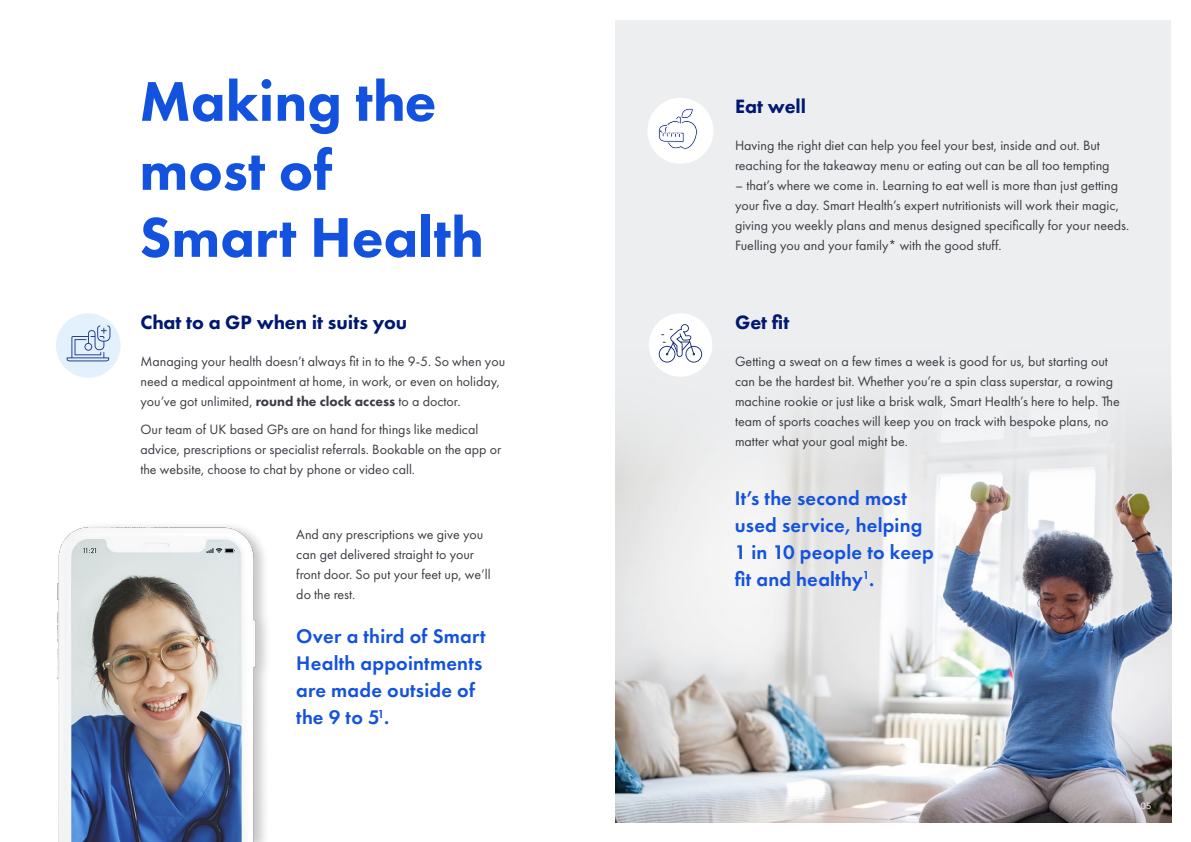
<style>
.page{position:relative;width:1191px;height:842px;background:#fff}
.page>*{position:absolute;margin:0;border:0;box-sizing:border-box;transform-origin:0 0}
.t1{font:800 58px/68px "Futura PT";color:#1352de}
.t2{font:600 20.5px/27px "Futura PT";letter-spacing:.01em;color:#1352de}
.t3{font:800 20px "Futura PT";color:#001871}
.t4{font:14px/20px "Futura PT";color:#3b3c43}
.t5{font:9px "Scandia";color:#fff}
.s1{font-weight:800}
</style>
<div class="page">
<div style="left:615px;top:20px;width:556px;height:802px;background:#edeef0"></div>
<img style="left:615px;top:357px;width:556px;height:465px">
<img style="left:57px;top:526px;width:210px;height:316px">
<div style="left:56px;top:313px;width:64px;height:65px;background:#e3f1fc;border-radius:50%"></div>
<svg style="left:67px;top:325px;width:43px;height:36px"></svg>
<div style="left:649px;top:313px;width:63px;height:64px;background:#fff;border-radius:50%"></div>
<svg style="left:659px;top:324px;width:43px;height:38px"></svg>
<div style="left:647px;top:98px;width:66px;height:66px;background:#fff;border-radius:50%"></div>
<svg style="left:658px;top:108px;width:39px;height:56px"></svg>
<h1 class="t1" style="left:139px;top:67px;width:346px">Making the most of<br>Smart Health</h1>
<h3 class="t3" style="left:140px;top:309px;width:268px">Chat to a GP when it suits you</h3>
<p class="t4" style="left:140px;top:351px;width:366px">Managing your health doesn’t always fit in to the 9-5. So when you need a medical appointment at home, in work, or even on holiday, you’ve got unlimited, <span class="s1">round the clock access</span> to a doctor.</p>
<p class="t4" style="left:140px;top:419px;width:362px">Our team of UK based GPs are on hand for things like medical advice, prescriptions or specialist referrals. Bookable on the app or the website, choose to chat by phone or video call.</p>
<p class="t4" style="left:296px;top:525px;width:196px">And any prescriptions we give you can get delivered straight to your front door. So put your feet up, we’ll do the rest.</p>
<h2 class="t2" style="left:296px;top:623px;width:191px">Over a third of Smart<br>Health appointments are made outside of the 9 to 5<sup>1</sup>.</h2>
<h3 class="t3" style="left:735px;top:94px;width:73px">Eat well</h3>
<p class="t4" style="left:735px;top:135px;width:376px">Having the right diet can help you feel your best, inside and out. But reaching for the takeaway menu or eating out can be all too tempting</p>
<p class="t4" style="left:735px;top:175px;width:396px">– that’s where we come in. Learning to eat well is more than just getting your five a day. Smart Health’s expert nutritionists will work their magic, giving you weekly plans and menus designed specifically for your needs.<br>Fuelling you and your family* with the good stuff.</p>
<h3 class="t3" style="left:735px;top:309px;width:56px">Get fit</h3>
<p class="t4" style="left:735px;top:351px;width:386px">Getting a sweat on a few times a week is good for us, but starting out can be the hardest bit. Whether you’re a spin class superstar, a rowing machine rookie or just like a brisk walk, Smart Health’s here to help. The team of sports coaches will keep you on track with bespoke plans, no matter what your goal might be.</p>
<h2 class="t2" style="left:734px;top:484px;width:201px">It’s the second most used service, helping<br>1 in 10 people to keep fit and healthy<sup>1</sup>.</h2>
<p class="t5" style="left:1140px;top:800px;width:12px">05</p>
</div>
